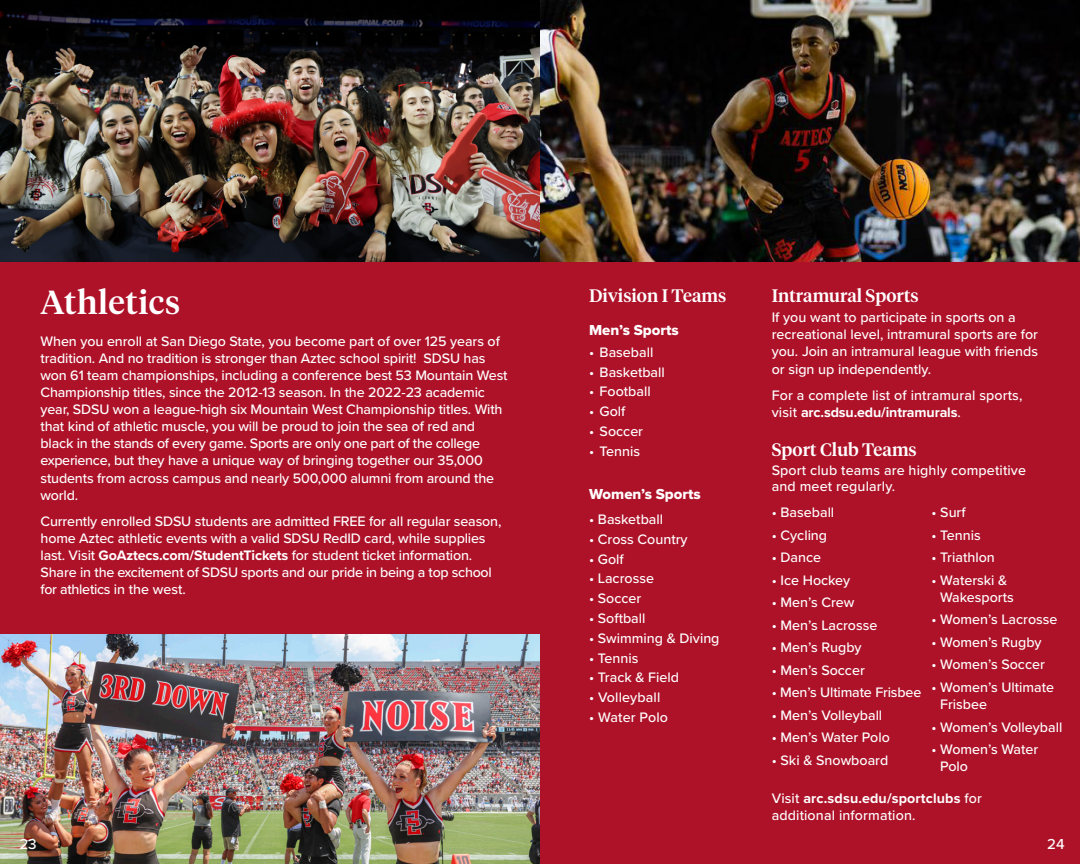
<style>
.page{position:relative;width:1080px;height:864px;background:#fff}
.page>*{position:absolute;margin:0;border:0;box-sizing:border-box;transform-origin:0 0}
.Title_LARGE{font:500 33px "Tiempos Headline";letter-spacing:.02em;color:#fff}
.body{font:500 18px "Tiempos Headline";color:#fff}
.Subtitle{font:15px "Proxima Nova Extrabld";color:#fff}
.t1{font:500 15px "Proxima Nova";color:#fff}
.body-2{font:500 14.25px/17.1px "Proxima Nova";letter-spacing:-.01em;color:#fff}
.bullet_body{font:500 14.25px "Proxima Nova";color:#fff}
.body-3{font:500 14.25px/17.1px "Proxima Nova";letter-spacing:.01em;color:#fff}
.s1{font-weight:700}
</style>
<div class="page">
<div style="left:540px;top:0;width:540px;height:864px;background:#ae1229"></div>
<div style="left:0;top:0;width:540px;height:864px;background:#ae1229"></div>
<img style="left:0;top:634px;width:540px;height:230px">
<img style="left:0;top:0;width:1080px;height:261px">
<svg style="left:0;top:0;width:539px;height:68px;background:#0d0c0f"></svg>
<p class="Title_LARGE" style="left:40px;top:280px;width:141px">Athletics</p>
<p class="body-2" style="left:40px;top:332px;width:469px">When you enroll at San Diego State, you become part of over 125 years of tradition. And no tradition is stronger than Aztec school spirit! SDSU has won 61 team championships, including a conference best 53 Mountain West Championship titles, since the 2012-13 season. In the 2022-23 academic year, SDSU won a league-high six Mountain West Championship titles. With that kind of athletic muscle, you will be proud to join the sea of red and black in the stands of every game. Sports are only one part of the college experience, but they have a unique way of bringing together our 35,000 students from across campus and nearly 500,000 alumni from around the world.</p>
<p class="body-2" style="left:40px;top:512px;width:463px">Currently enrolled SDSU students are admitted FREE for all regular season, home Aztec athletic events with a valid SDSU RedID card, while supplies last. Visit <span class="s1">GoAztecs.com/StudentTickets</span> for student ticket information.<br>Share in the excitement of SDSU sports and our pride in being a top school for athletics in the west.</p>
<p class="body" style="left:589px;top:283px;width:139px">Division I Teams</p>
<p class="Subtitle" style="left:589px;top:319px;width:91px">Men’s Sports</p>
<p class="bullet_body" style="left:589px;top:341px;width:66px">• Baseball</p>
<p class="bullet_body" style="left:589px;top:361px;width:77px">• Basketball</p>
<p class="bullet_body" style="left:589px;top:381px;width:63px">• Football</p>
<p class="bullet_body" style="left:589px;top:401px;width:38px">• Golf</p>
<p class="bullet_body" style="left:589px;top:421px;width:55px">• Soccer</p>
<p class="bullet_body" style="left:589px;top:440px;width:53px">• Tennis</p>
<p class="Subtitle" style="left:589px;top:482px;width:113px">Women’s Sports</p>
<p class="bullet_body" style="left:589px;top:509px;width:75px">• Basketball</p>
<p class="bullet_body" style="left:589px;top:528px;width:100px">• Cross Country</p>
<p class="bullet_body" style="left:589px;top:548px;width:36px">• Golf</p>
<p class="bullet_body" style="left:589px;top:568px;width:66px">• Lacrosse</p>
<p class="bullet_body" style="left:589px;top:588px;width:54px">• Soccer</p>
<p class="bullet_body" style="left:589px;top:608px;width:58px">• Softball</p>
<p class="bullet_body" style="left:589px;top:627px;width:132px">• Swimming &amp; Diving</p>
<p class="bullet_body" style="left:589px;top:647px;width:51px">• Tennis</p>
<p class="bullet_body" style="left:589px;top:667px;width:91px">• Track &amp; Field</p>
<p class="bullet_body" style="left:589px;top:687px;width:73px">• Volleyball</p>
<p class="body-3" style="left:589px;top:708px;width:80px">• Water Polo</p>
<p class="body" style="left:772px;top:283px;width:149px">Intramural Sports</p>
<p class="body-2" style="left:772px;top:308px;width:268px">If you want to participate in sports on a recreational level, intramural sports are for you. Join an intramural league with friends or sign up independently.</p>
<p class="body-3" style="left:772px;top:386px;width:252px">For a complete list of intramural sports, visit <span class="s1">arc.sdsu.edu/intramurals</span>.</p>
<p class="body" style="left:772px;top:437px;width:147px">Sport Club Teams</p>
<p class="body-3" style="left:772px;top:461px;width:256px;line-height:16.5px">Sport club teams are highly competitive and meet regularly.</p>
<p class="bullet_body" style="left:772px;top:502px;width:64px">• Baseball</p>
<p class="bullet_body" style="left:772px;top:524px;width:57px">• Cycling</p>
<p class="bullet_body" style="left:772px;top:547px;width:51px">• Dance</p>
<p class="bullet_body" style="left:772px;top:569px;width:80px">• Ice Hockey</p>
<p class="bullet_body" style="left:772px;top:592px;width:84px">• Men’s Crew</p>
<p class="bullet_body" style="left:772px;top:614px;width:107px">• Men’s Lacrosse</p>
<p class="bullet_body" style="left:772px;top:637px;width:91px">• Men’s Rugby</p>
<p class="bullet_body" style="left:772px;top:659px;width:95px">• Men’s Soccer</p>
<p class="bullet_body" style="left:772px;top:682px;width:151px">• Men’s Ultimate Frisbee</p>
<p class="bullet_body" style="left:772px;top:704px;width:112px">• Men’s Volleyball</p>
<p class="bullet_body" style="left:772px;top:727px;width:120px">• Men’s Water Polo</p>
<p class="bullet_body" style="left:772px;top:749px;width:118px">• Ski &amp; Snowboard</p>
<p class="bullet_body" style="left:932px;top:502px;width:36px">• Surf</p>
<p class="bullet_body" style="left:932px;top:524px;width:51px">• Tennis</p>
<p class="bullet_body" style="left:932px;top:547px;width:65px">• Triathlon</p>
<p class="body-2" style="left:940px;top:571px;width:75px;text-indent:-9px">• Waterski &amp;<br>Wakesports</p>
<p class="body-2" style="left:932px;top:611px;width:127px">• Women’s Lacrosse</p>
<p class="body-2" style="left:932px;top:633px;width:112px">• Women’s Rugby</p>
<p class="body-2" style="left:932px;top:656px;width:115px">• Women’s Soccer</p>
<p class="body-2" style="left:940px;top:678px;width:115px;text-indent:-9px">• Women’s Ultimate<br>Frisbee</p>
<p class="body-2" style="left:932px;top:718px;width:132px">• Women’s Volleyball</p>
<p class="body-2" style="left:940px;top:740px;width:100px;text-indent:-9px">• Women’s Water<br>Polo</p>
<p class="body-3" style="left:772px;top:789px;width:212px">Visit <span class="s1">arc.sdsu.edu/sportclubs</span> for additional information.</p>
<p class="t1" style="left:19px;top:833px;width:19px">23</p>
<p class="t1" style="left:1047px;top:833px;width:19px">24</p>
</div>
